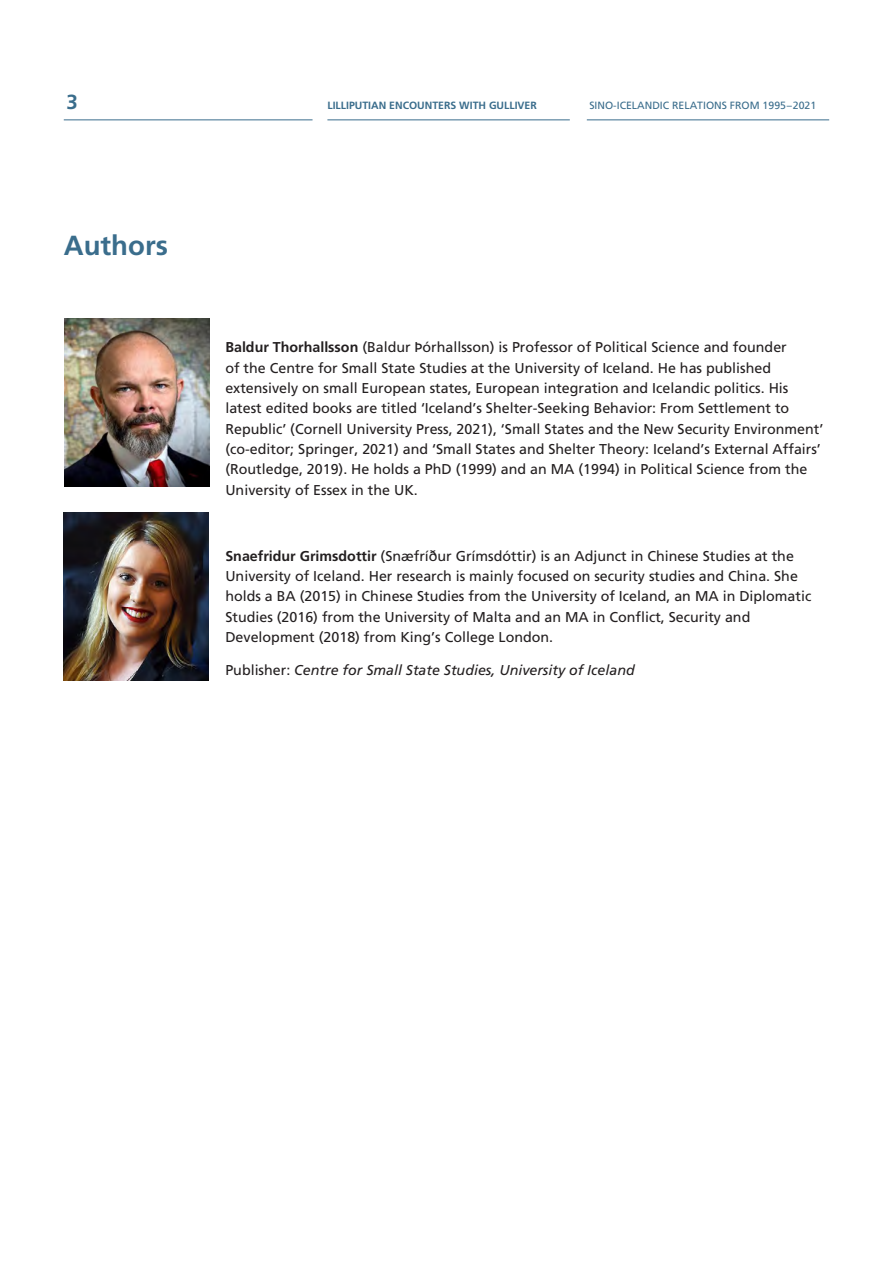
<style>
.page{position:relative;width:893px;height:1263px;background:#fff}
.page>*{position:absolute;margin:0;border:0;box-sizing:border-box;transform-origin:0 0}
.Fyrirsögn_1{font:700 27.6px "Frutiger";color:#3a6d8c}
.t1{font:700 20.4px "Frutiger";color:#3a6d8c}
.Meginmál_texti{font:14.25px/20.2px "Frutiger";color:#231f20}
.Meginmál_texti-2{font:italic 14.25px "Frutiger";color:#231f20}
.t2{font:10.5px "Frutiger";color:#3a6d8c}
.t3{font:700 10.5px "Frutiger";color:#3a6d8c}
.s1{font-weight:700}
.s2{font-style:normal}
</style>
<div class="page">
<hr style="left:327px;top:120px;width:243px;height:1px;background:#3a6d8c">
<hr style="left:587px;top:120px;width:242px;height:1px;background:#3a6d8c">
<hr style="left:64px;top:120px;width:249px;height:1px;background:#3a6d8c">
<img style="left:65px;top:319px;width:144px;height:168px">
<img style="left:64px;top:512px;width:144px;height:168px">
<h2 class="t1" style="left:66px;top:90px;width:13px">3</h2>
<p class="t3" style="left:327px;top:99px;width:211px">LILLIPUTIAN ENCOUNTERS WITH GULLIVER</p>
<p class="t2" style="left:589px;top:99px;width:228px">SINO-ICELANDIC RELATIONS FROM 1995–2021</p>
<p class="Fyrirsögn_1" style="left:64px;top:229px;width:106px">Authors</p>
<p class="Meginmál_texti" style="left:225px;top:337px;width:599px"><span class="s1">Baldur Thorhallsson</span> (Baldur Þórhallsson) is Professor of Political Science and founder<br>of the Centre for Small State Studies at the University of Iceland. He has published extensively on small European states, European integration and Icelandic politics. His latest edited books are titled ‘Iceland’s Shelter-Seeking Behavior: From Settlement to Republic’ (Cornell University Press, 2021), ‘Small States and the New Security Environment’ (co-editor; Springer, 2021) and ‘Small States and Shelter Theory: Iceland’s External Affairs’ (Routledge, 2019). He holds a PhD (1999) and an MA (1994) in Political Science from the University of Essex in the UK.</p>
<p class="Meginmál_texti" style="left:225px;top:545px;width:587px"><span class="s1">Snaefridur Grimsdottir</span> (Snæfríður Grímsdóttir) is an Adjunct in Chinese Studies at the University of Iceland. Her research is mainly focused on security studies and China. She holds a BA (2015) in Chinese Studies from the University of Iceland, an MA in Diplomatic Studies (2016) from the University of Malta and an MA in Conflict, Security and Development (2018) from King’s College London.</p>
<p class="Meginmál_texti-2" style="left:225px;top:662px;width:411px"><span class="s2">Publisher:</span> Centre for Small State Studies, University of Iceland</p>
</div>
